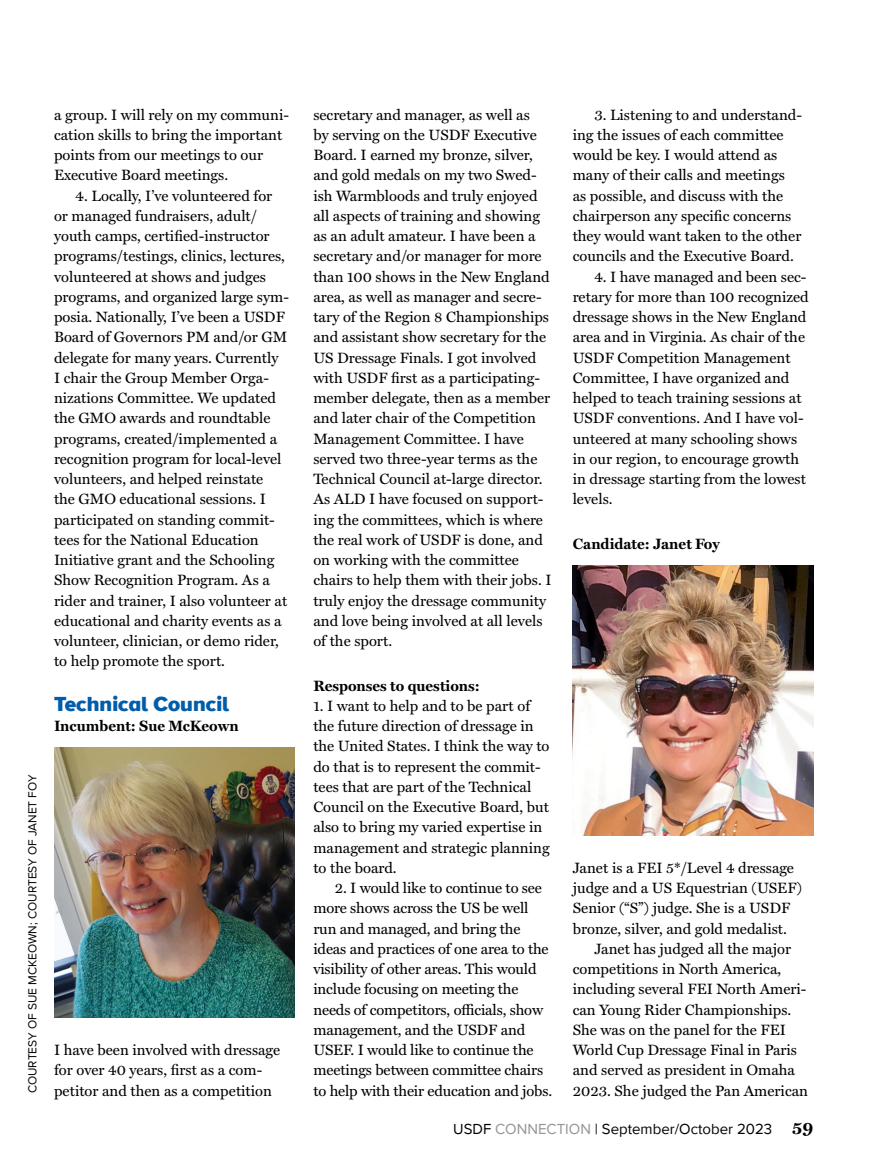
<style>
.page{position:relative;width:878px;height:1175px;background:#fff}
.page>*{position:absolute;margin:0;border:0;box-sizing:border-box;transform-origin:0 0}
.t1{font:900 21px "Proxima Nova A";color:#005daa}
.t2{font:15px/20.2px "Miller Text";color:#000}
.t3{font:700 15px "Miller Text";color:#000}
.t4{font:15px "Proxima Nova";color:#000}
.t5{font:12px "Proxima Nova S";color:#000}
.s1{color:#939598}
.s2{font-family:"Miller Text";font-weight:700;font-size:18px}
</style>
<div class="page">
<img style="left:54px;top:747px;width:240px;height:270px">
<img style="left:572px;top:566px;width:241px;height:270px">
<p class="t2" style="left:54px;top:103px;width:236px">a group. I will rely on my communi&shy;cation skills to bring the important points from our meetings to our<br>Executive Board meetings.</p>
<p class="t2" style="left:54px;top:184px;width:236px;text-indent:22px">4. Locally, I’ve volunteered for or managed fundraisers, adult/ youth camps, certified-instructor programs/testings, clinics, lectures, volunteered at shows and judges programs, and organized large sym&shy;posia. Nationally, I’ve been a USDF Board of Governors PM and/or GM delegate for many years. Currently<br>I chair the Group Member Orga&shy;nizations Committee. We updated the GMO awards and roundtable programs, created/implemented a recognition program for local-level volunteers, and helped reinstate<br>the GMO educational sessions. I participated on standing commit&shy;tees for the National Education Initiative grant and the Schooling Show Recognition Program. As a rider and trainer, I also volunteer at educational and charity events as a volunteer, clinician, or demo rider, to help promote the sport.</p>
<h1 class="t1" style="left:54px;top:691px;width:176px">Technical Council</h1>
<p class="t3" style="left:54px;top:714px;width:186px">Incumbent: Sue McKeown</p>
<p class="t5" style="left:25px;top:1093px;width:320px;rotate:-90deg">COURTESY OF SUE MCKEOWN; COURTESY OF JANET FOY</p>
<p class="t2" style="left:54px;top:1038px;width:228px">I have been involved with dressage for over 40 years, first as a com&shy;petitor and then as a competition</p>
<p class="t2" style="left:313px;top:103px;width:240px">secretary and manager, as well as<br>by serving on the USDF Executive<br>Board. I earned my bronze, silver, and gold medals on my two Swed&shy;ish Warmbloods and truly enjoyed all aspects of training and showing as an adult amateur. I have been a secretary and/or manager for more than 100 shows in the New England area, as well as manager and secre&shy;tary of the Region 8 Championships and assistant show secretary for the<br>US Dressage Finals. I got involved with USDF first as a participating&shy;member delegate, then as a member and later chair of the Competition<br>Management Committee. I have served two three-year terms as the<br>Technical Council at-large director.<br>As ALD I have focused on support&shy;ing the committees, which is where the real work of USDF is done, and on working with the committee chairs to help them with their jobs. I truly enjoy the dressage community and love being involved at all levels of the sport.</p>
<p class="t3" style="left:313px;top:673px;width:168px">Responses to questions:</p>
<p class="t2" style="left:313px;top:694px;width:238px">1. I want to help and to be part of the future direction of dressage in the United States. I think the way to do that is to represent the commit&shy;tees that are part of the Technical<br>Council on the Executive Board, but also to bring my varied expertise in management and strategic planning to the board.</p>
<p class="t2" style="left:313px;top:876px;width:240px;text-indent:22px">2. I would like to continue to see more shows across the US be well run and managed, and bring the ideas and practices of one area to the visibility of other areas. This would include focusing on meeting the needs of competitors, officials, show management, and the USDF and USEF. I would like to continue the meetings between committee chairs to help with their education and jobs.</p>
<p class="t2" style="left:572px;top:103px;width:231px;text-indent:22px">3. Listening to and understand&shy;ing the issues of each committee would be key. I would attend as many of their calls and meetings as possible, and discuss with the chairperson any specific concerns they would want taken to the other councils and the Executive Board.</p>
<p class="t2" style="left:572px;top:265px;width:237px;text-indent:22px">4. I have managed and been sec&shy;retary for more than 100 recognized dressage shows in the New England area and in Virginia. As chair of the<br>USDF Competition Management<br>Committee, I have organized and helped to teach training sessions at<br>USDF conventions. And I have vol&shy;unteered at many schooling shows in our region, to encourage growth in dressage starting from the lowest levels.</p>
<p class="t3" style="left:572px;top:531px;width:149px">Candidate: Janet Foy</p>
<p class="t2" style="left:572px;top:856px;width:231px">Janet is a FEI 5*/Level 4 dressage judge and a US Equestrian (USEF)<br>Senior (“S”) judge. She is a USDF bronze, silver, and gold medalist.</p>
<p class="t2" style="left:572px;top:937px;width:235px;text-indent:22px">Janet has judged all the major competitions in North America, including several FEI North Ameri&shy;can Young Rider Championships.<br>She was on the panel for the FEI<br>World Cup Dressage Final in Paris and served as president in Omaha</p>
<p class="t2" style="left:572px;top:1079px;width:237px">2023. She judged the Pan American</p>
<p class="t4" style="left:453px;top:1120px;width:362px">USDF <span class="s1">CONNECTION</span> | September/October 2023 <span class="s2">59</span></p>
</div>
